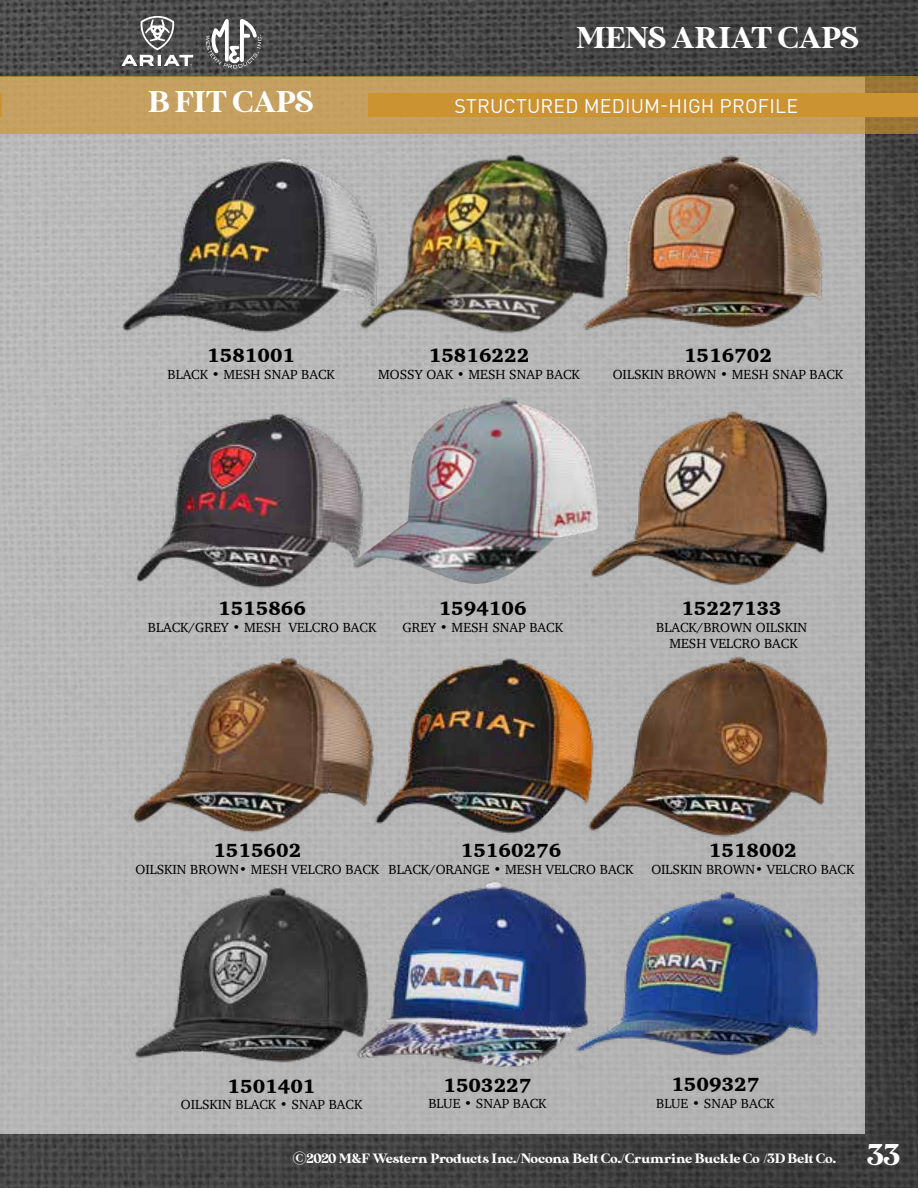
<style>
.page{position:relative;width:918px;height:1188px;background:#fff}
.page>*{position:absolute;margin:0;border:0;box-sizing:border-box;transform-origin:0 0}
.t1{font:30px "MADE Sunflower";color:#fff}
.t2{font:900 19.5px "Charter";color:#000}
.t3{font:19.5px "DINOT";letter-spacing:.01em;color:#fff}
.t4{font:13.5px/16.5px "Charter";color:#000;text-align:center}
.t5{font:13.5px "MADE Sunflower";color:#fff}
.s1{font-family:"DINOT";color:#000}
</style>
<div class="page">
<img style="left:0;top:0;width:918px;height:1188px">
<div style="left:0;top:77px;width:865px;height:1057px;background:#b7b7b7"></div>
<svg style="left:206px;top:19px;width:55px;height:49px"></svg>
<svg style="left:121px;top:16px;width:72px;height:50px;background:#717171"></svg>
<img style="left:118px;top:644px;width:253px;height:211px">
<img style="left:117px;top:403px;width:263px;height:214px">
<img style="left:371px;top:640px;width:207px;height:220px">
<img style="left:577px;top:380px;width:265px;height:214px">
<img style="left:573px;top:639px;width:282px;height:209px">
<img style="left:615px;top:150px;width:212px;height:197px">
<img style="left:353px;top:397px;width:245px;height:188px">
<img style="left:112px;top:147px;width:278px;height:197px">
<img style="left:353px;top:139px;width:262px;height:197px">
<hr style="left:0;top:77px;width:2px;height:57px;background:#cc9332">
<div style="left:2px;top:76px;width:916px;height:58px;background:#c49f60"></div>
<div style="left:369px;top:93px;width:549px;height:24px;background:#cc9332"></div>
<img style="left:132px;top:875px;width:214px;height:197px">
<img style="left:346px;top:880px;width:224px;height:198px">
<img style="left:570px;top:869px;width:258px;height:196px">
<h1 class="t1" style="left:577px;top:21px;width:283px">MENS ARIAT CAPS</h1>
<h1 class="t1" style="left:148px;top:85px;width:166px">B FIT CAPS</h1>
<h2 class="t3" style="left:455px;top:94px;width:345px">STRUCTURED MEDIUM-HIGH PROFILE</h2>
<h2 class="t2" style="left:207px;top:344px;width:89px">1581001</h2>
<p class="t4" style="left:168px;top:366px;width:169px">BLACK • MESH SNAP BACK</p>
<h2 class="t2" style="left:429px;top:344px;width:102px">15816222</h2>
<p class="t4" style="left:378px;top:366px;width:203px">MOSSY OAK • MESH SNAP BACK</p>
<h2 class="t2" style="left:684px;top:343px;width:89px">1516702</h2>
<p class="t4" style="left:613px;top:366px;width:232px">OILSKIN BROWN • MESH SNAP BACK</p>
<h2 class="t2" style="left:218px;top:597px;width:89px">1515866</h2>
<p class="t4" style="left:148px;top:619px;width:230px">BLACK/GREY • MESH VELCRO BACK</p>
<h2 class="t2" style="left:439px;top:596px;width:89px">1594106</h2>
<p class="t4" style="left:402px;top:619px;width:162px">GREY • MESH SNAP BACK</p>
<h2 class="t2" style="left:681px;top:596px;width:102px">15227133</h2>
<p class="t4" style="left:656px;top:619px;width:152px">BLACK/BROWN OILSKIN<br>MESH VELCRO BACK</p>
<h2 class="t2" style="left:213px;top:839px;width:89px">1515602</h2>
<p class="t4" style="left:135px;top:861px;width:245px">OILSKIN BROWN• MESH VELCRO BACK</p>
<h2 class="t2" style="left:461px;top:839px;width:102px">15160276</h2>
<p class="t4" style="left:389px;top:861px;width:246px">BLACK/ORANGE • MESH VELCRO BACK</p>
<h2 class="t2" style="left:709px;top:839px;width:89px">1518002</h2>
<p class="t4" style="left:651px;top:861px;width:204px">OILSKIN BROWN• VELCRO BACK</p>
<h2 class="t2" style="left:228px;top:1074px;width:89px">1501401</h2>
<p class="t4" style="left:181px;top:1096px;width:183px">OILSKIN BLACK • SNAP BACK</p>
<h2 class="t2" style="left:443px;top:1073px;width:89px">1503227</h2>
<p class="t4" style="left:428px;top:1095px;width:120px">BLUE • SNAP BACK</p>
<h2 class="t2" style="left:671px;top:1072px;width:89px">1509327</h2>
<p class="t4" style="left:656px;top:1094px;width:120px">BLUE • SNAP BACK</p>
<p class="t5" style="left:293px;top:1151px;width:544px">©2020 M&amp;F Western Products Inc./Nocona Belt Co./Crumrine Buckle Co<span class="s1">.</span>/3D Belt Co.</p>
<h1 class="t1" style="left:868px;top:1138px;width:34px">33</h1>
</div>
